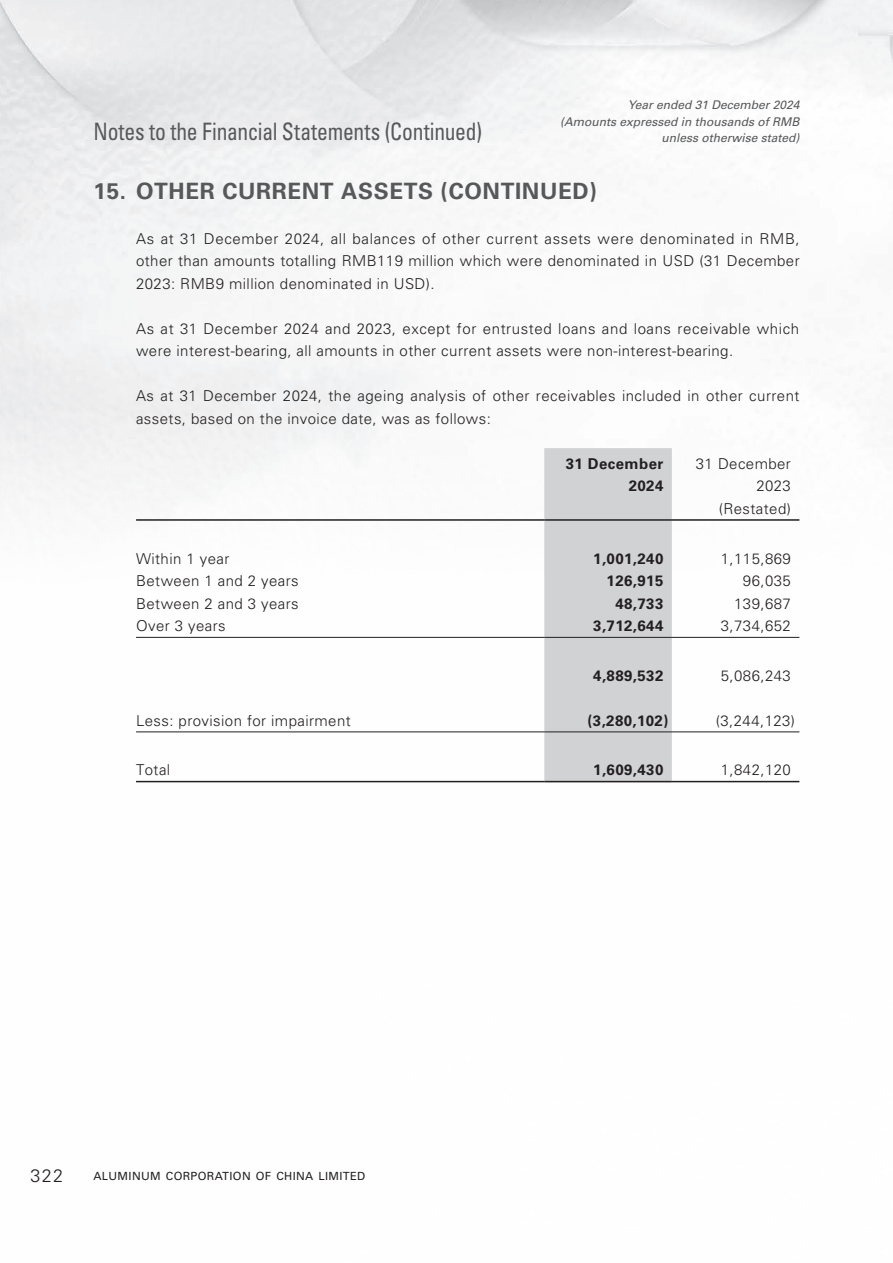
<style>
.page{position:relative;width:893px;height:1263px;background:#fff}
.page>*{position:absolute;margin:0;border:0;box-sizing:border-box;transform-origin:0 0}
.t1{font:condensed 24px "Univers LT Std";letter-spacing:-.01em;color:#57585a;scale:.9 1}
.t2{font:700 22.5px "Univers LT Std";letter-spacing:.03em;color:#57585a}
.t3{font:300 18px "Univers LT Std";color:#231f20}
.t4{font:300 15px/22.5px "Univers LT Std";letter-spacing:.03em;color:#231f20}
.t5{font:700 15px/22.5px "Univers LT Std";letter-spacing:.03em;color:#231f20;text-align:right}
.t6{font:italic 12px/16.5px "Univers LT Std";color:#57585a;text-align:right}
.t7{font:11.25px "Univers LT Std";letter-spacing:.03em;color:#231f20}
</style>
<div class="page">
<div style="left:544px;top:448px;width:128px;height:333px;background:#d1d2d4"></div>
<hr style="left:136px;top:519px;width:408px;height:2px;background:#231f20">
<hr style="left:544px;top:519px;width:128px;height:2px;background:#231f20">
<hr style="left:672px;top:519px;width:127px;height:2px;background:#231f20">
<hr style="left:136px;top:637px;width:408px;height:1px;background:#231f20">
<hr style="left:544px;top:637px;width:128px;height:1px;background:#231f20">
<hr style="left:672px;top:637px;width:127px;height:1px;background:#231f20">
<hr style="left:136px;top:731px;width:408px;height:1px;background:#231f20">
<hr style="left:544px;top:731px;width:128px;height:1px;background:#231f20">
<hr style="left:672px;top:731px;width:127px;height:1px;background:#231f20">
<hr style="left:136px;top:781px;width:408px;height:1px;background:#231f20">
<hr style="left:544px;top:781px;width:128px;height:1px;background:#231f20">
<hr style="left:672px;top:781px;width:127px;height:1px;background:#231f20">
<p class="t6" style="left:560px;top:97px;width:241px">Year ended 31 December 2024<br>(Amounts expressed in thousands of RMB</p>
<h1 class="t1" style="left:94px;top:116px;width:433px">Notes to the Financial Statements (Continued)</h1>
<p class="t6" style="left:661px;top:130px;width:140px">unless otherwise stated)</p>
<h2 class="t2" style="left:94px;top:178px;width:505px">15. OTHER CURRENT ASSETS (CONTINUED)</h2>
<p class="t4" style="left:136px;top:227px;width:665px;text-align:justify">As at 31 December 2024, all balances of other current assets were denominated in RMB, other than amounts totalling RMB119 million which were denominated in USD (31 December 2023: RMB9 million denominated in USD).</p>
<p class="t4" style="left:136px;top:317px;width:665px">As at 31 December 2024 and 2023, except for entrusted loans and loans receivable which were interest-bearing, all amounts in other current assets were non-interest-bearing.</p>
<p class="t4" style="left:136px;top:385px;width:665px">As at 31 December 2024, the ageing analysis of other receivables included in other current assets, based on the invoice date, was as follows:</p>
<p class="t5" style="left:566px;top:452px;width:99px">31 December<br>2024</p>
<p class="t4" style="left:696px;top:452px;width:97px;text-align:right">31 December<br>2023 (Restated)</p>
<p class="t4" style="left:136px;top:547px;width:95px">Within 1 year</p>
<p class="t5" style="left:593px;top:547px;width:72px">1,001,240</p>
<p class="t4" style="left:721px;top:547px;width:72px">1,115,869</p>
<p class="t4" style="left:136px;top:570px;width:164px">Between 1 and 2 years</p>
<p class="t5" style="left:607px;top:570px;width:58px">126,915</p>
<p class="t4" style="left:743px;top:570px;width:49px">96,035</p>
<p class="t4" style="left:136px;top:592px;width:164px">Between 2 and 3 years</p>
<p class="t5" style="left:615px;top:592px;width:49px">48,733</p>
<p class="t4" style="left:734px;top:592px;width:58px">139,687</p>
<p class="t4" style="left:136px;top:615px;width:91px">Over 3 years</p>
<p class="t5" style="left:593px;top:615px;width:72px">3,712,644</p>
<p class="t4" style="left:721px;top:615px;width:72px">3,734,652</p>
<p class="t5" style="left:593px;top:664px;width:72px">4,889,532</p>
<p class="t4" style="left:721px;top:664px;width:72px">5,086,243</p>
<p class="t4" style="left:136px;top:709px;width:216px">Less: provision for impairment</p>
<p class="t5" style="left:587px;top:709px;width:82px">(3,280,102)</p>
<p class="t4" style="left:716px;top:709px;width:81px">(3,244,123)</p>
<p class="t4" style="left:136px;top:759px;width:36px">Total</p>
<p class="t5" style="left:593px;top:759px;width:72px">1,609,430</p>
<p class="t4" style="left:721px;top:759px;width:72px">1,842,120</p>
<p class="t3" style="left:31px;top:1165px;width:34px">322</p>
<p class="t7" style="left:94px;top:1169px;width:273px">ALUMINUM CORPORATION OF CHINA LIMITED</p>
</div>
